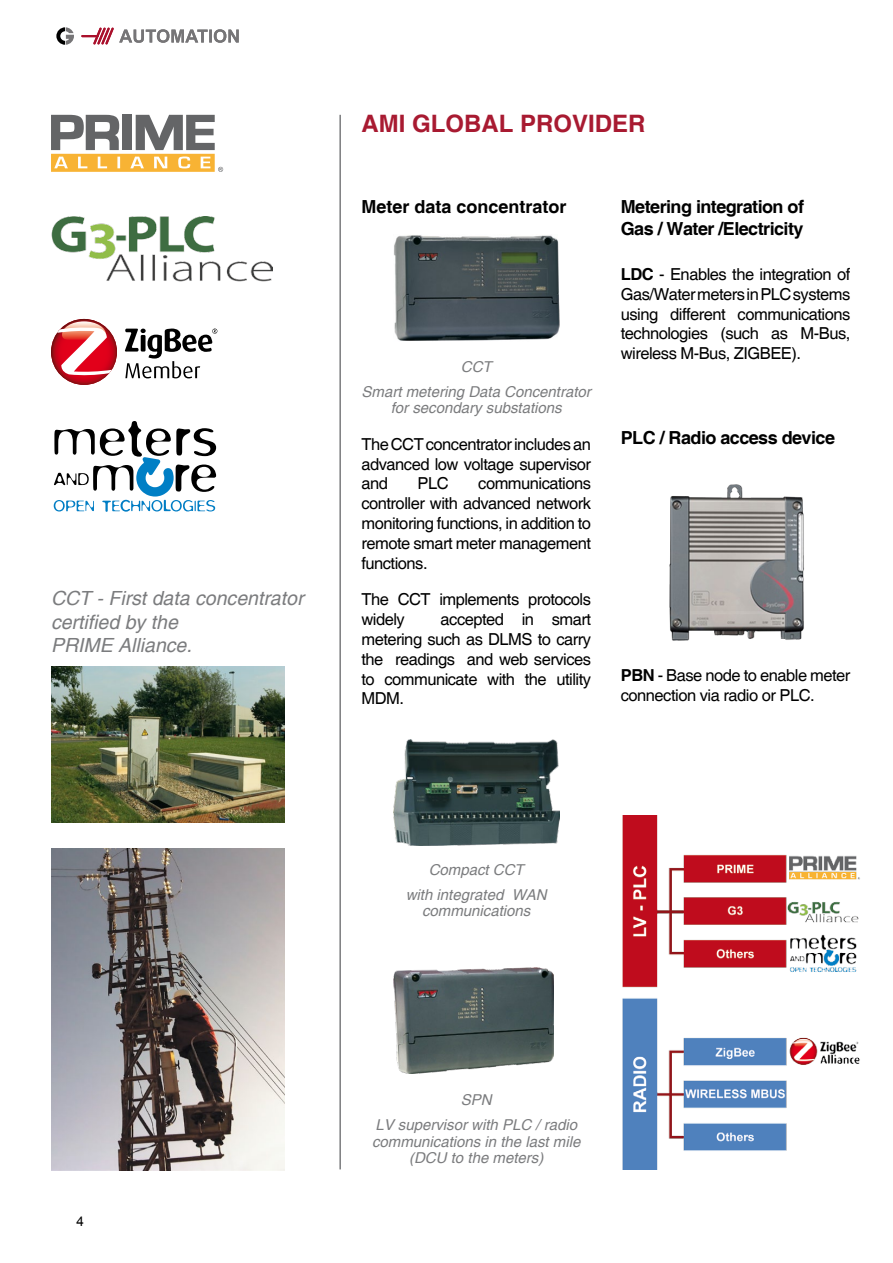
<style>
.page{position:relative;width:893px;height:1263px;background:#fff}
.page>*{position:absolute;margin:0;border:0;box-sizing:border-box;transform-origin:0 0}
.t1{font:700 24px "Helvetica";color:#a81a31}
.t2{font:italic 19.5px/23.4px "Helvetica";color:#7b7c7e}
.t3{font:700 18px/21.6px "Helvetica";letter-spacing:-.03em;color:#000}
.t4{font:700 18px "Helvetica";color:#000}
.t5{font:16.5px/19.8px "Helvetica";letter-spacing:-.03em;color:#000;text-align:justify}
.t6{font:italic 15px/25px "Helvetica";color:#7b7c7e;text-align:center}
.t7{font:13.5px "Arial";color:#000}
.s1{font-weight:700}
</style>
<div class="page">
<img style="left:51px;top:848px;width:234px;height:322px">
<img style="left:51px;top:666px;width:234px;height:156px">
<img style="left:394px;top:235px;width:165px;height:106px">
<img style="left:393px;top:739px;width:166px;height:106px">
<img style="left:393px;top:967px;width:161px;height:106px">
<img style="left:669px;top:484px;width:135px;height:157px">
<img style="left:622px;top:815px;width:238px;height:354px">
<svg style="left:51px;top:115px;width:172px;height:57px"></svg>
<img style="left:51px;top:217px;width:221px;height:65px">
<svg style="left:51px;top:319px;width:66px;height:66px"></svg>
<svg style="left:57px;top:321px;width:55px;height:55px"></svg>
<svg style="left:125px;top:329px;width:92px;height:49px"></svg>
<svg style="left:54px;top:421px;width:162px;height:91px"></svg>
<svg style="left:81px;top:28px;width:158px;height:17px"></svg>
<svg style="left:56px;top:27px;width:18px;height:18px"></svg>
<hr style="left:339px;top:115px;width:2px;height:1054px;background:#7b7c7e">
<p class="t2" style="left:51px;top:587px;width:254px">CCT - First data concentrator certified by the<br>PRIME Alliance.</p>
<h1 class="t1" style="left:361px;top:109px;width:286px">AMI GLOBAL PROVIDER</h1>
<p class="t4" style="left:361px;top:196px;width:207px">Meter data concentrator</p>
<p class="t6" style="left:362px;top:354px;width:231px">CCT<br>Smart metering Data Concentrator</p>
<p class="t6" style="left:391px;top:396px;width:172px">for secondary substations</p>
<p class="t5" style="left:361px;top:435px;width:231px">The CCT concentrator includes an advanced low voltage supervisor and</p>
<p class="t5" style="left:418px;top:474px;width:33px">PLC</p>
<p class="t5" style="left:361px;top:474px;width:231px;text-indent:117px">communications controller with advanced network monitoring functions, in addition to remote smart meter management functions.</p>
<p class="t5" style="left:361px;top:590px;width:231px">The CCT implements protocols widely</p>
<p class="t5" style="left:361px;top:610px;width:231px;text-indent:79px">accepted in smart metering such as DLMS to carry the readings and web services to communicate with the utility MDM.</p>
<p class="t3" style="left:621px;top:197px;width:185px">Metering integration of<br>Gas / Water /Electricity</p>
<p class="t5" style="left:621px;top:265px;width:231px"><span class="s1">LDC</span> - Enables the integration of Gas/Water meters in PLC systems using different communications technologies (such as M-Bus, wireless M-Bus, ZIGBEE).</p>
<p class="t3" style="left:621px;top:428px;width:216px">PLC / Radio access device</p>
<p class="t5" style="left:621px;top:666px;width:231px"><span class="s1">PBN</span> - Base node to enable meter connection via radio or PLC.</p>
<p class="t6" style="left:406px;top:858px;width:142px">Compact CCT<br>with integrated WAN</p>
<p class="t6" style="left:422px;top:899px;width:110px">communications</p>
<p class="t7" style="left:77px;top:1212px;width:9px">4</p>
<p class="t6" style="left:375px;top:1088px;width:203px">SPN<br>LV supervisor with PLC / radio</p>
<p class="t6" style="left:372px;top:1133px;width:210px;line-height:16.5px">communications in the last mile (DCU to the meters)</p>
</div>
